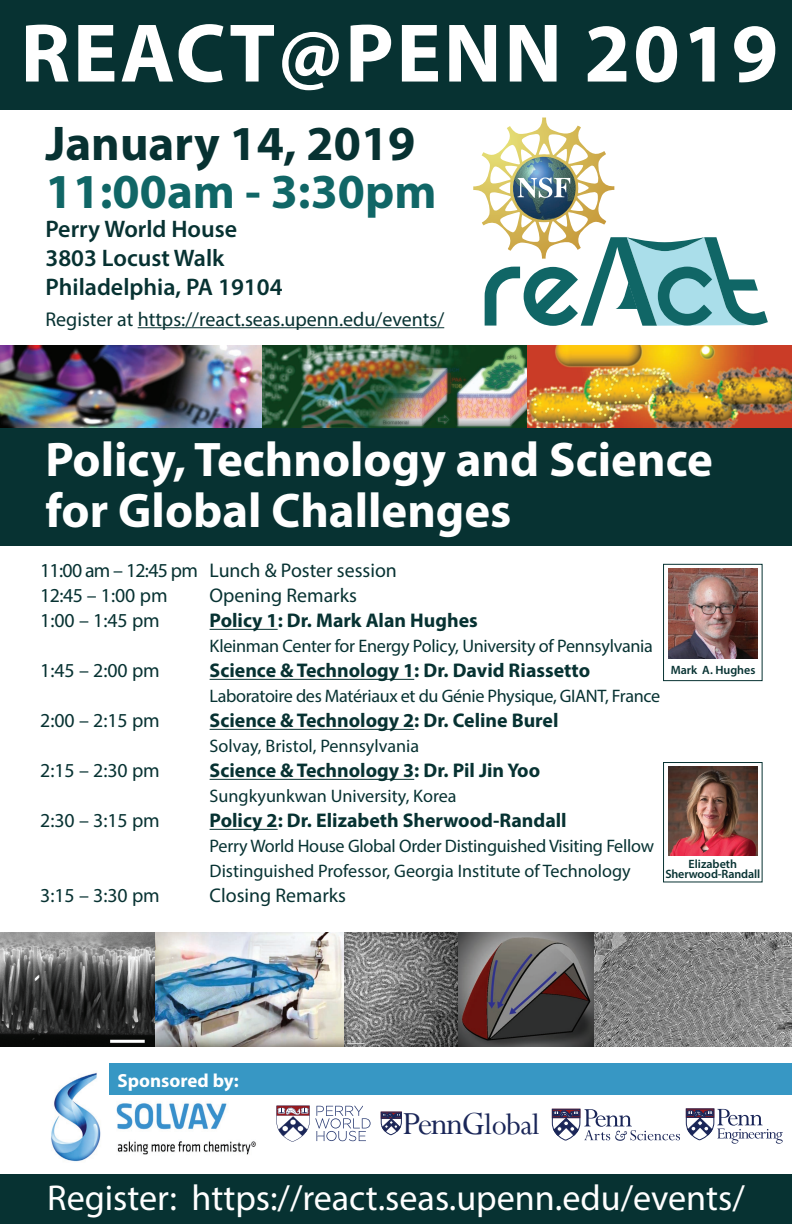
<style>
.page{position:relative;width:792px;height:1224px;background:#fff}
.page>*{position:absolute;margin:0;border:0;box-sizing:border-box;transform-origin:0 0}
.t1{font:700 83.9px "Myriad Pro";letter-spacing:.03em;color:#fff}
.t2{font:700 49px "Myriad Pro";color:#073232}
.t3{font:700 49px "Myriad Pro";color:#106666}
.t4{font:700 48.8px/51px "Myriad Pro";color:#fff}
.t5{font:36.1px "Myriad Pro";color:#fff}
.t6{font:36px "Perpetua";letter-spacing:-.035em;color:#1a2658}
.t7{font:600 24px/28.8px "Myriad Pro";color:#073232}
.t8{font:20px "Myriad Pro";color:#073232}
.t9{font:700 19.8px "Myriad Pro";color:#073232}
.t10{font:19.8px/25px "Myriad Pro";color:#073232}
.t11{font:700 19px "Myriad Pro";color:#fff}
.t12{font:18.1px/25px "Myriad Pro";letter-spacing:-.015em;color:#073232}
.t13{font:600 12.1px/9.5px "Myriad Pro";color:#073232;text-align:center}
.s1{font-size:33px}
</style>
<div class="page">
<div style="left:0;top:406px;width:792px;height:140px;background:#073232"></div>
<img style="left:0;top:932px;width:344px;height:115px">
<img style="left:344px;top:932px;width:448px;height:115px">
<div style="left:0;top:0;width:792px;height:110px;background:#073232"></div>
<div style="left:0;top:1174px;width:792px;height:50px;background:#073232"></div>
<img style="left:51px;top:1072px;width:205px;height:90px">
<div style="left:109px;top:1063px;width:683px;height:32px;background:#3797c4"></div>
<hr style="left:138px;top:327px;width:306px;height:1px;background:#073232">
<img style="left:262px;top:345px;width:266px;height:82px">
<img style="left:0;top:345px;width:262px;height:82px">
<hr style="left:210px;top:629px;width:68px;height:1px;background:#073232">
<hr style="left:210px;top:679px;width:204px;height:1px;background:#073232">
<hr style="left:210px;top:729px;width:204px;height:1px;background:#073232">
<hr style="left:210px;top:779px;width:204px;height:1px;background:#073232">
<hr style="left:210px;top:829px;width:68px;height:1px;background:#073232">
<img style="left:528px;top:345px;width:264px;height:82px">
<div style="left:663px;top:762px;width:100px;height:120px;border:1px solid #073232"></div>
<div style="left:663px;top:564px;width:100px;height:117px;border:1px solid #073232"></div>
<img style="left:668px;top:569px;width:90px;height:89px">
<img style="left:668px;top:767px;width:89px;height:89px">
<svg style="left:686px;top:1108px;width:97px;height:36px"></svg>
<svg style="left:552px;top:1108px;width:128px;height:33px"></svg>
<svg style="left:381px;top:1112px;width:21px;height:23px"></svg>
<svg style="left:276px;top:1106px;width:95px;height:36px"></svg>
<svg style="left:473px;top:118px;width:295px;height:208px"></svg>
<h1 class="t1" style="left:20px;top:-1px;width:759px">REACT@PENN 2019</h1>
<h2 class="t2" style="left:45px;top:112px;width:372px">January 14, 2019</h2>
<h2 class="t3" style="left:45px;top:160px;width:393px">11:00am - 3:30pm</h2>
<h3 class="t7" style="left:45px;top:214px;width:239px">Perry World House<br>3803 Locust Walk<br>Philadelphia, PA 19104</h3>
<p class="t8" style="left:45px;top:307px;width:400px">Register at https://react.seas.upenn.edu/events/</p>
<h3 class="t4" style="left:45px;top:432px;width:669px">Policy, Technology and Science for Global Challenges</h3>
<p class="t10" style="left:40px;top:558px;width:358px">11:00 am – 12:45 pm Lunch &amp; Poster session<br>12:45 – 1:00 pm</p>
<p class="t10" style="left:210px;top:583px;width:149px">Opening Remarks</p>
<p class="t10" style="left:40px;top:608px;width:121px">1:00 – 1:45 pm</p>
<p class="t9" style="left:210px;top:608px;width:270px">Policy 1: Dr. Mark Alan Hughes</p>
<p class="t12" style="left:210px;top:634px;width:445px">Kleinman Center for Energy Policy, University of Pennsylvania</p>
<p class="t10" style="left:40px;top:658px;width:121px">1:45 – 2:00 pm</p>
<p class="t9" style="left:210px;top:658px;width:382px">Science &amp; Technology 1: Dr. David Riassetto</p>
<p class="t12" style="left:210px;top:684px;width:452px">Laboratoire des Matériaux et du Génie Physique, GIANT, France</p>
<p class="t10" style="left:40px;top:708px;width:121px">2:00 – 2:15 pm</p>
<p class="t9" style="left:210px;top:708px;width:350px">Science &amp; Technology 2: Dr. Celine Burel</p>
<p class="t12" style="left:210px;top:734px;width:211px">Solvay, Bristol, Pennsylvania</p>
<p class="t10" style="left:40px;top:758px;width:121px">2:15 – 2:30 pm</p>
<p class="t9" style="left:210px;top:758px;width:332px">Science &amp; Technology 3: Dr. Pil Jin Yoo</p>
<p class="t12" style="left:210px;top:784px;width:249px">Sungkyunkwan University, Korea</p>
<p class="t10" style="left:40px;top:808px;width:121px">2:30 – 3:15 pm</p>
<p class="t9" style="left:210px;top:808px;width:359px">Policy 2: Dr. Elizabeth Sherwood-Randall</p>
<p class="t12" style="left:210px;top:834px;width:446px">Perry World House Global Order Distinguished Visiting Fellow<br>Distinguished Professor, Georgia Institute of Technology</p>
<p class="t10" style="left:40px;top:883px;width:121px">3:15 – 3:30 pm</p>
<p class="t10" style="left:210px;top:883px;width:138px">Closing Remarks</p>
<p class="t13" style="left:671px;top:665px;width:86px">Mark A. Hughes</p>
<p class="t13" style="left:665px;top:859px;width:96px">Elizabeth<br>Sherwood-Randall</p>
<p class="t11" style="left:117px;top:1068px;width:123px">Sponsored by:</p>
<h3 class="t6" style="left:403px;top:1101px;width:139px">PennG<span class="s1">lobal</span></h3>
<h3 class="t5" style="left:47px;top:1176px;width:699px">Register: https://react.seas.upenn.edu/events/</h3>
</div>
